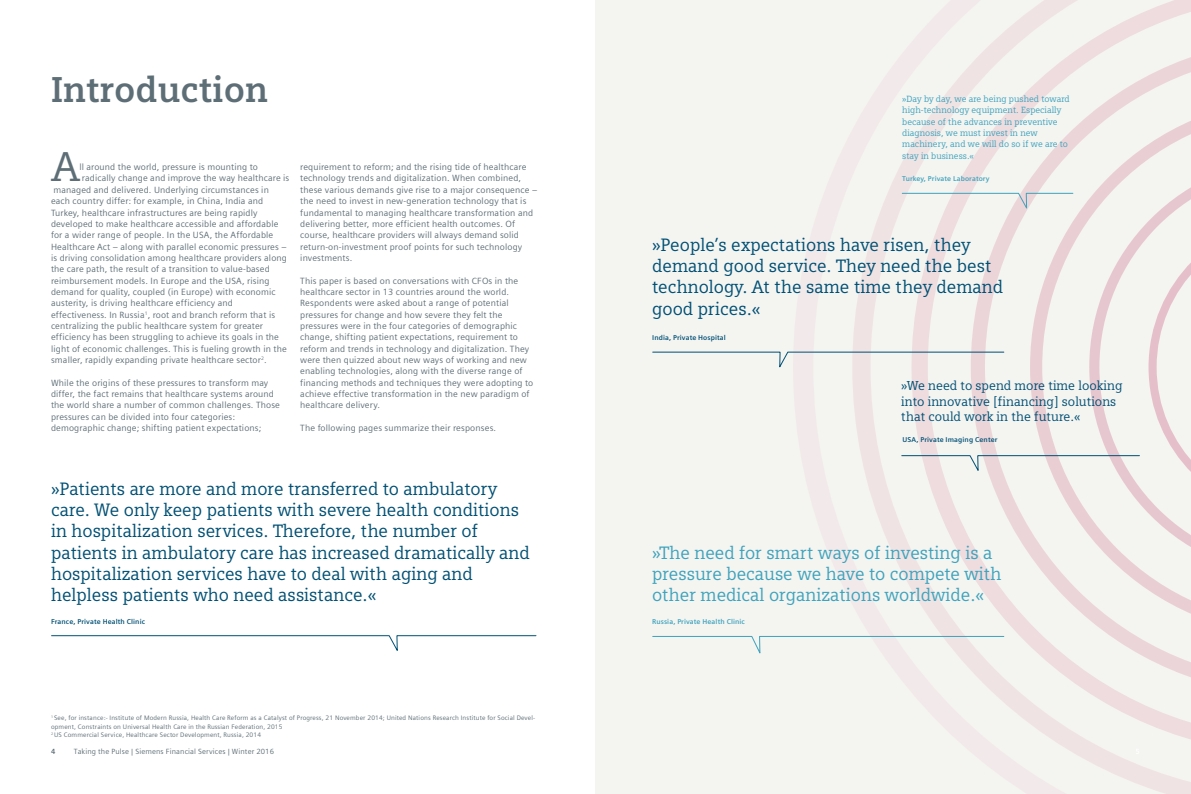
<style>
.page{position:relative;width:1191px;height:794px;background:#fff}
.page>*{position:absolute;margin:0;border:0;box-sizing:border-box;transform-origin:0 0}
.t1{font:41.8px "Siemens Slab";color:#5e6e76}
.t2{font:700 36px "Siemens Slab";color:#5e6e76}
.t3{font:18px/21.3px "Siemens Slab";color:#005074}
.t4{font:18px/21.3px "Siemens Slab";color:#3ea3bc}
.t5{font:13px/15.6px "Siemens Slab";color:#005074}
.t6{font:9px/11.3px "Siemens Sans";letter-spacing:.015em;color:#5e6e76}
.t7{font:9px/11.3px "Siemens Slab";color:#3ea3bc}
.t8{font:7.5px "Siemens Sans";letter-spacing:.015em;color:#5e6e76}
.t9{font:700 7.5px "Siemens Sans";color:#5e6e76}
.t10{font:700 7px "Siemens Sans";letter-spacing:.015em;color:#005074}
.t11{font:700 7px "Siemens Sans";letter-spacing:.015em;color:#3ea3bc}
.t12{font:6.5px/8.5px "Siemens Sans";letter-spacing:.02em;color:#5e6e76}
</style>
<div class="page">
<div style="left:595px;top:0;width:596px;height:794px;background:#f4f4f1"></div>
<svg style="left:852px;top:0;width:339px;height:794px"></svg>
<svg style="left:51px;top:635px;width:486px;height:16px"></svg>
<svg style="left:652px;top:351px;width:352px;height:20px"></svg>
<svg style="left:900px;top:454px;width:240px;height:20px"></svg>
<svg style="left:652px;top:635px;width:352px;height:22px"></svg>
<svg style="left:901px;top:192px;width:172px;height:20px"></svg>
<h2 class="t2" style="left:51px;top:68px;width:219px">Introduction</h2>
<h1 class="t1" style="left:52px;top:142px;width:28px">A</h1>
<p class="t6" style="left:79px;top:161px;width:180px">ll around the world, pressure is mounting to</p>
<p class="t6" style="left:82px;top:173px;width:209px">radically change and improve the way healthcare is</p>
<p class="t6" style="left:53px;top:184px;width:217px">managed and delivered. Underlying circumstances in</p>
<p class="t6" style="left:51px;top:195px;width:214px">each country differ: for example, in China, India and</p>
<p class="t6" style="left:51px;top:207px;width:208px">Turkey, healthcare infrastructures are being rapidly</p>
<p class="t6" style="left:51px;top:218px;width:229px">developed to make healthcare accessible and affordable</p>
<p class="t6" style="left:51px;top:229px;width:224px">for a wider range of people. In the USA, the Affordable</p>
<p class="t6" style="left:51px;top:241px;width:237px">Healthcare Act – along with parallel economic pressures –</p>
<p class="t6" style="left:51px;top:252px;width:237px">is driving consolidation among healthcare providers along</p>
<p class="t6" style="left:51px;top:263px;width:220px">the care path, the result of a transition to value-based</p>
<p class="t6" style="left:51px;top:275px;width:220px">reimbursement models. In Europe and the USA, rising</p>
<p class="t6" style="left:51px;top:286px;width:226px">demand for quality, coupled (in Europe) with economic</p>
<p class="t6" style="left:51px;top:297px;width:183px">austerity, is driving healthcare efficiency and</p>
<p class="t6" style="left:51px;top:309px;width:226px">effectiveness. In Russia<sup>1</sup>, root and branch reform that is</p>
<p class="t6" style="left:51px;top:320px;width:214px">centralizing the public healthcare system for greater</p>
<p class="t6" style="left:51px;top:331px;width:229px">efficiency has been struggling to achieve its goals in the</p>
<p class="t6" style="left:51px;top:343px;width:237px">light of economic challenges. This is fueling growth in the</p>
<p class="t6" style="left:51px;top:354px;width:217px">smaller, rapidly expanding private healthcare sector<sup>2</sup>.</p>
<p class="t6" style="left:51px;top:377px;width:230px">While the origins of these pressures to transform may differ, the fact remains that healthcare systems around the world share a number of common challenges. Those pressures can be divided into four categories: demographic change; shifting patient expectations;</p>
<p class="t6" style="left:300px;top:161px;width:238px">requirement to reform; and the rising tide of healthcare technology trends and digitalization. When combined, these various demands give rise to a major consequence – the need to invest in new-generation technology that is fundamental to managing healthcare transformation and delivering better, more efficient health outcomes. Of course, healthcare providers will always demand solid return-on-investment proof points for such technology investments.</p>
<p class="t6" style="left:300px;top:275px;width:234px">This paper is based on conversations with CFOs in the healthcare sector in 13 countries around the world.<br>Respondents were asked about a range of potential pressures for change and how severe they felt the pressures were in the four categories of demographic change, shifting patient expectations, requirement to reform and trends in technology and digitalization. They were then quizzed about new ways of working and new enabling technologies, along with the diverse range of financing methods and techniques they were adopting to achieve effective transformation in the new paradigm of healthcare delivery.</p>
<p class="t6" style="left:300px;top:422px;width:197px">The following pages summarize their responses.</p>
<p class="t3" style="left:51px;top:478px;width:480px">»Patients are more and more transferred to ambulatory care. We only keep patients with severe health conditions in hospitalization services. Therefore, the number of patients in ambulatory care has increased dramatically and hospitalization services have to deal with aging and helpless patients who need assistance.«</p>
<p class="t10" style="left:51px;top:617px;width:96px">France, Private Health Clinic</p>
<p class="t12" style="left:51px;top:714px;width:485px"><sup>1</sup> See, for instance:- Institute of Modern Russia, Health Care Reform as a Catalyst of Progress, 21 November 2014; United Nations Research Institute for Social Devel&shy;opment, Constraints on Universal Health Care in the Russian Federation, 2015<br><sup>2</sup> US Commercial Service, Healthcare Sector Development, Russia, 2014</p>
<p class="t9" style="left:51px;top:747px;width:6px">4</p>
<p class="t8" style="left:74px;top:747px;width:202px">Taking the Pulse | Siemens Financial Services | Winter 2016</p>
<p class="t7" style="left:902px;top:93px;width:169px">»Day by day, we are being pushed toward high-technology equipment. Especially because of the advances in preventive diagnosis, we must invest in new machinery, and we will do so if we are to stay in business.«</p>
<p class="t11" style="left:902px;top:175px;width:89px">Turkey, Private Laboratory</p>
<h3 class="t3" style="left:652px;top:234px;width:352px">»People’s expectations have risen, they demand good service. They need the best technology. At the same time they demand good prices.«</h3>
<p class="t10" style="left:652px;top:334px;width:75px">India, Private Hospital</p>
<h3 class="t5" style="left:901px;top:377px;width:223px">»We need to spend more time looking into innovative [financing] solutions that could work in the future.«</h3>
<p class="t10" style="left:902px;top:436px;width:96px">USA, Private Imaging Center</p>
<h3 class="t4" style="left:652px;top:541px;width:351px">»The need for smart ways of investing is a pressure because we have to compete with other medical organizations worldwide.«</h3>
<p class="t11" style="left:652px;top:617px;width:94px">Russia, Private Health Clinic</p>
</div>
